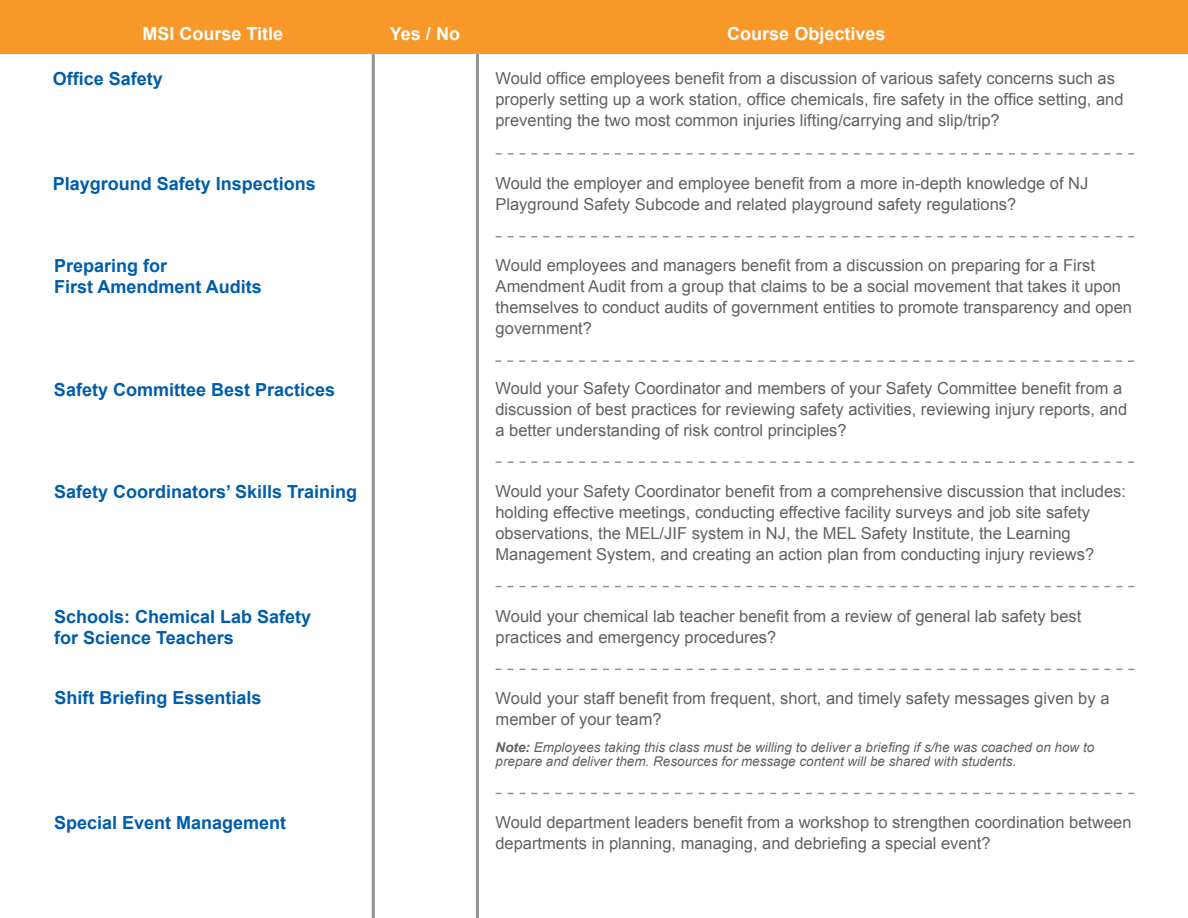
<style>
.page{position:relative;width:1188px;height:918px;background:#fff}
.page>*{position:absolute;margin:0;border:0;box-sizing:border-box;transform-origin:0 0}
.t1{font:700 18px/21px "Arial";color:#005dab}
.t2{font:700 18px "Arial";color:#fff}
.t3{font:16.5px/21px "Arial";color:#616164}
.t4{font:italic 13.5px/13.5px "Arial";color:#616164}
.s1{font-weight:700}
</style>
<div class="page">
<hr style="left:372px;top:43px;width:3px;height:875px;background:#919396">
<hr style="left:476px;top:43px;width:3px;height:875px;background:#919396">
<div style="left:0;top:0;width:1188px;height:54px;background:#f89828"></div>
<svg style="left:496px;top:236px;width:638px;height:1px"></svg>
<svg style="left:496px;top:461px;width:638px;height:2px"></svg>
<svg style="left:496px;top:586px;width:638px;height:1px"></svg>
<svg style="left:496px;top:669px;width:638px;height:1px"></svg>
<svg style="left:496px;top:793px;width:638px;height:1px"></svg>
<svg style="left:496px;top:153px;width:638px;height:2px"></svg>
<svg style="left:495px;top:360px;width:639px;height:2px"></svg>
<p class="t2" style="left:142px;top:22px;width:142px">MSI Course Title</p>
<p class="t2" style="left:390px;top:22px;width:72px">Yes / No</p>
<p class="t2" style="left:727px;top:22px;width:160px">Course Objectives</p>
<p class="t1" style="left:53px;top:69px;width:112px">Office Safety</p>
<p class="t3" style="left:495px;top:68px;width:630px">Would office employees benefit from a discussion of various safety concerns such as properly setting up a work station, office chemicals, fire safety in the office setting, and preventing the two most common injuries lifting/carrying and slip/trip?</p>
<p class="t1" style="left:53px;top:173px;width:265px">Playground Safety Inspections</p>
<p class="t3" style="left:495px;top:173px;width:595px">Would the employer and employee benefit from a more in-depth knowledge of NJ<br>Playground Safety Subcode and related playground safety regulations?</p>
<p class="t1" style="left:54px;top:256px;width:209px">Preparing for<br>First Amendment Audits</p>
<p class="t3" style="left:496px;top:255px;width:638px">Would employees and managers benefit from a discussion on preparing for a First Amendment Audit from a group that claims to be a social movement that takes it upon themselves to conduct audits of government entities to promote transparency and open government?</p>
<p class="t1" style="left:54px;top:379px;width:283px">Safety Committee Best Practices</p>
<p class="t3" style="left:495px;top:378px;width:633px">Would your Safety Coordinator and members of your Safety Committee benefit from a discussion of best practices for reviewing safety activities, reviewing injury reports, and a better understanding of risk control principles?</p>
<p class="t1" style="left:54px;top:482px;width:305px">Safety Coordinators’ Skills Training</p>
<p class="t3" style="left:495px;top:481px;width:632px">Would your Safety Coordinator benefit from a comprehensive discussion that includes: holding effective meetings, conducting effective facility surveys and job site safety observations, the MEL/JIF system in NJ, the MEL Safety Institute, the Learning Management System, and creating an action plan from conducting injury reviews?</p>
<p class="t1" style="left:54px;top:607px;width:259px">Schools: Chemical Lab Safety for Science Teachers</p>
<p class="t3" style="left:496px;top:606px;width:587px">Would your chemical lab teacher benefit from a review of general lab safety best practices and emergency procedures?</p>
<p class="t1" style="left:54px;top:688px;width:209px">Shift Briefing Essentials</p>
<p class="t3" style="left:496px;top:688px;width:615px">Would your staff benefit from frequent, short, and timely safety messages given by a member of your team?</p>
<p class="t4" style="left:496px;top:741px;width:600px"><span class="s1">Note:</span> Employees taking this class must be willing to deliver a briefing if s/he was coached on how to prepare and deliver them. Resources for message content will be shared with students.</p>
<p class="t1" style="left:54px;top:813px;width:234px">Special Event Management</p>
<p class="t3" style="left:495px;top:812px;width:638px">Would department leaders benefit from a workshop to strengthen coordination between departments in planning, managing, and debriefing a special event?</p>
</div>
